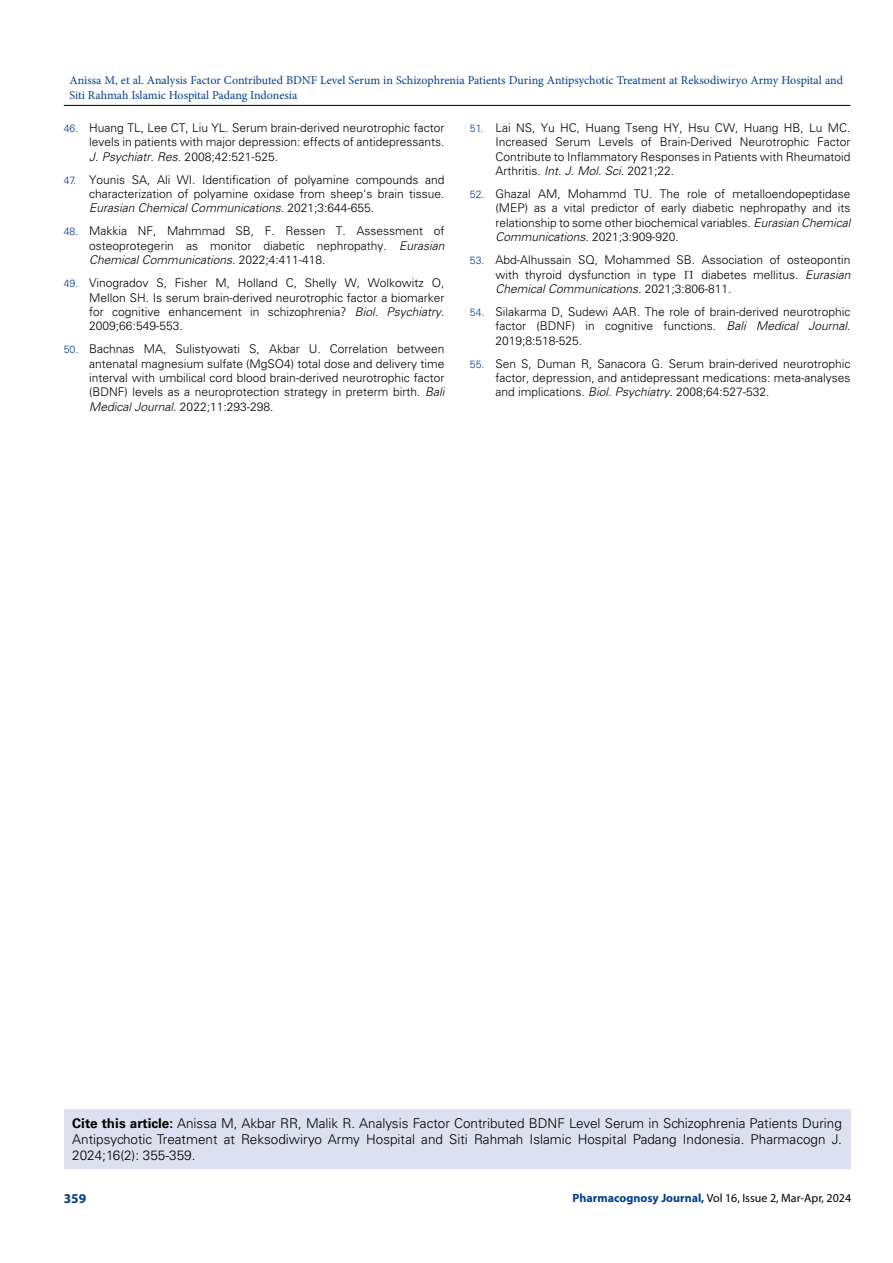
<style>
.page{position:relative;width:893px;height:1263px;background:#fff}
.page>*{position:absolute;margin:0;border:0;box-sizing:border-box;transform-origin:0 0}
.t1{font:300 13.5px/16.2px "Univers LT Std";color:#000;text-align:justify}
.t2{font:700 13.5px "Myriad Pro";color:#003e88}
.t3{font:300 12px/14.4px "Univers LT Std";color:#000;text-align:justify}
.t4{font:12px/14.4px "Minion Pro";color:#003e88}
.t5{font:12px "Myriad Pro";color:#000}
.s1{font-size:10.5px;color:#003e88}
.s2{font-style:italic}
.s3{font-family:"MS Mincho";font-weight:400}
.s4{font-weight:700}
.s5{font-weight:700;color:#003e88}
</style>
<div class="page">
<hr style="left:64px;top:105px;width:786px;height:1px;background:#000">
<div style="left:64px;top:1109px;width:786px;height:60px;background:#dde0ef"></div>
<p class="t4" style="left:69px;top:73px;width:775px">Anissa M, et al. Analysis Factor Contributed BDNF Level Serum in Schizophrenia Patients During Antipsychotic Treatment at Reksodiwiryo Army Hospital and<br>Siti Rahmah Islamic Hospital Padang Indonesia</p>
<p class="t3" style="left:89px;top:121px;width:357px;text-indent:-26px"><span class="s1">46.</span> Huang TL, Lee CT, Liu YL. Serum brain-derived neurotrophic factor levels in patients with major depression: effects of antidepressants.<br><span class="s2">J. Psychiatr. Res.</span> 2008;42:521-525.</p>
<p class="t3" style="left:89px;top:172px;width:357px;text-indent:-26px"><span class="s1">47.</span> Younis SA, Ali WI. Identification of polyamine compounds and characterization of polyamine oxidase from sheep's brain tissue.<br><span class="s2">Eurasian Chemical Communications.</span> 2021;3:644-655.</p>
<p class="t3" style="left:89px;top:224px;width:357px;text-indent:-26px"><span class="s1">48.</span> Makkia NF, Mahmmad SB, F. Ressen T. Assessment of osteoprotegerin as monitor diabetic nephropathy. <span class="s2">Eurasian Chemical Communications.</span> 2022;4:411-418.</p>
<p class="t3" style="left:89px;top:276px;width:357px;text-indent:-26px"><span class="s1">49.</span> Vinogradov S, Fisher M, Holland C, Shelly W, Wolkowitz O, Mellon SH. Is serum brain-derived neurotrophic factor a biomarker for cognitive enhancement in schizophrenia? <span class="s2">Biol. Psychiatry.<br></span>2009;66:549-553.</p>
<p class="t3" style="left:89px;top:342px;width:357px;text-indent:-26px"><span class="s1">50.</span> Bachnas MA, Sulistyowati S, Akbar U. Correlation between antenatal magnesium sulfate (MgSO4) total dose and delivery time interval with umbilical cord blood brain-derived neurotrophic factor (BDNF) levels as a neuroprotection strategy in preterm birth. <span class="s2">Bali Medical Journal.</span> 2022;11:293-298.</p>
<p class="t3" style="left:495px;top:121px;width:357px;text-indent:-26px"><span class="s1">51.</span> Lai NS, Yu HC, Huang Tseng HY, Hsu CW, Huang HB, Lu MC.<br>Increased Serum Levels of Brain-Derived Neurotrophic Factor Contribute to Inflammatory Responses in Patients with Rheumatoid Arthritis. <span class="s2">Int. J. Mol. Sci.</span> 2021;22.</p>
<p class="t3" style="left:495px;top:187px;width:357px;text-indent:-26px"><span class="s1">52.</span> Ghazal AM, Mohammd TU. The role of metalloendopeptidase (MEP) as a vital predictor of early diabetic nephropathy and its relationship to some other biochemical variables. <span class="s2">Eurasian Chemical Communications.</span> 2021;3:909-920.</p>
<p class="t3" style="left:495px;top:253px;width:357px;text-indent:-26px"><span class="s1">53.</span> Abd-Alhussain SQ, Mohammed SB. Association of osteopontin with thyroid dysfunction in type <span class="s3">П</span> diabetes mellitus. <span class="s2">Eurasian Chemical Communications.</span> 2021;3:806-811.</p>
<p class="t3" style="left:495px;top:304px;width:357px;text-indent:-26px"><span class="s1">54.</span> Silakarma D, Sudewi AAR. The role of brain-derived neurotrophic factor (BDNF) in cognitive functions. <span class="s2">Bali Medical Journal.<br></span>2019;8:518-525.</p>
<p class="t3" style="left:495px;top:356px;width:357px;text-indent:-26px"><span class="s1">55.</span> Sen S, Duman R, Sanacora G. Serum brain-derived neurotrophic factor, depression, and antidepressant medications: meta-analyses and implications. <span class="s2">Biol. Psychiatry.</span> 2008;64:527-532.</p>
<p class="t1" style="left:72px;top:1115px;width:771px"><span class="s4">Cite this article:</span> Anissa M, Akbar RR, Malik R. Analysis Factor Contributed BDNF Level Serum in Schizophrenia Patients During Antipsychotic Treatment at Reksodiwiryo Army Hospital and Siti Rahmah Islamic Hospital Padang Indonesia. Pharmacogn J.<br>2024;16(2): 355-359.</p>
<p class="t2" style="left:64px;top:1189px;width:24px">359</p>
<p class="t5" style="left:573px;top:1190px;width:280px"><span class="s5">Pharmacognosy Journal,</span> Vol 16, Issue 2, Mar-Apr, 2024</p>
</div>
